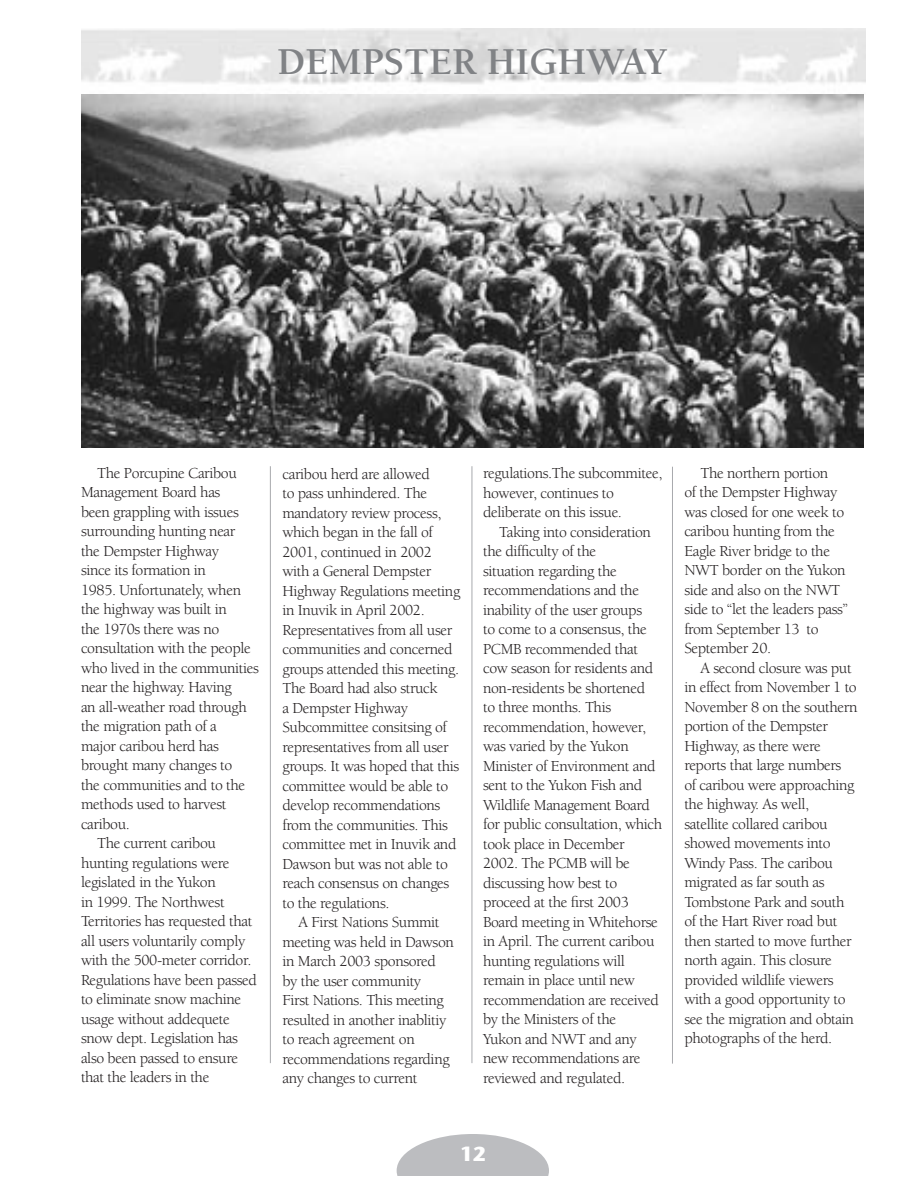
<style>
.page{position:relative;width:918px;height:1188px;background:#fff}
.page>*{position:absolute;margin:0;border:0;box-sizing:border-box;transform-origin:0 0}
.t1{font:700 39px "Berkeley";color:#808285}
.t2{font:700 20.25px "Stone Sans";color:#fff}
.t3{font:15.75px/19.5px "Berkeley";letter-spacing:-.025em;color:#231f20}
</style>
<div class="page">
<svg style="left:397px;top:1134px;width:152px;height:42px"></svg>
<img style="left:81px;top:28px;width:785px;height:57px">
<img style="left:81px;top:94px;width:783px;height:353px">
<hr style="left:270px;top:466px;width:1px;height:597px;background:#a8a9ad">
<hr style="left:472px;top:466px;width:1px;height:597px;background:#a8a9ad">
<hr style="left:672px;top:467px;width:1px;height:597px;background:#a8a9ad">
<h1 class="t1" style="left:277px;top:41px;width:392px">DEMPSTER HIGHWAY</h1>
<p class="t3" style="left:97px;top:464px;width:141px">The Porcupine Caribou</p>
<p class="t3" style="left:81px;top:483px;width:141px">Management Board has</p>
<p class="t3" style="left:81px;top:503px;width:159px">been grappling with issues</p>
<p class="t3" style="left:81px;top:522px;width:156px">surrounding hunting near</p>
<p class="t3" style="left:81px;top:542px;width:140px">the Dempster Highway</p>
<p class="t3" style="left:81px;top:561px;width:126px">since its formation in</p>
<p class="t3" style="left:81px;top:581px;width:162px">1985. Unfortunately, when</p>
<p class="t3" style="left:81px;top:600px;width:148px">the highway was built in</p>
<p class="t3" style="left:81px;top:620px;width:140px">the 1970s there was no</p>
<p class="t3" style="left:81px;top:639px;width:171px">consultation with the people</p>
<p class="t3" style="left:81px;top:659px;width:180px">who lived in the communities</p>
<p class="t3" style="left:81px;top:678px;width:152px">near the highway. Having</p>
<p class="t3" style="left:81px;top:698px;width:167px">an all-weather road through</p>
<p class="t3" style="left:81px;top:717px;width:137px">the migration path of a</p>
<p class="t3" style="left:81px;top:737px;width:140px">major caribou herd has</p>
<p class="t3" style="left:81px;top:756px;width:153px">brought many changes to</p>
<p class="t3" style="left:81px;top:776px;width:166px">the communities and to the</p>
<p class="t3" style="left:81px;top:795px;width:147px">methods used to harvest</p>
<p class="t3" style="left:81px;top:815px;width:50px">caribou.</p>
<p class="t3" style="left:97px;top:834px;width:120px">The current caribou</p>
<p class="t3" style="left:81px;top:854px;width:150px">hunting regulations were</p>
<p class="t3" style="left:81px;top:873px;width:136px">legislated in the Yukon</p>
<p class="t3" style="left:81px;top:893px;width:145px">in 1999. The Northwest</p>
<p class="t3" style="left:81px;top:912px;width:173px">Territories has requested that</p>
<p class="t3" style="left:81px;top:932px;width:166px">all users voluntarily comply</p>
<p class="t3" style="left:81px;top:951px;width:172px">with the 500-meter corridor.</p>
<p class="t3" style="left:81px;top:971px;width:178px">Regulations have been passed</p>
<p class="t3" style="left:81px;top:990px;width:162px">to eliminate snow machine</p>
<p class="t3" style="left:81px;top:1010px;width:150px">usage without addequete</p>
<p class="t3" style="left:81px;top:1029px;width:158px">snow dept. Legislation has</p>
<p class="t3" style="left:81px;top:1049px;width:159px">also been passed to ensure</p>
<p class="t3" style="left:81px;top:1068px;width:130px">that the leaders in the</p>
<p class="t3" style="left:282px;top:464px;width:179px">caribou herd are allowed<br>to pass unhindered. The mandatory review process, which began in the fall of<br>2001, continued in 2002 with a General Dempster<br>Highway Regulations meeting in Inuvik in April 2002.<br>Representatives from all user communities and concerned groups attended this meeting.<br>The Board had also struck<br>a Dempster Highway<br>Subcommittee consitsing of representatives from all user groups. It was hoped that this committee would be able to develop recommendations from the communities. This committee met in Inuvik and<br>Dawson but was not able to reach consensus on changes to the regulations.</p>
<p class="t3" style="left:282px;top:913px;width:173px;text-indent:16px">A First Nations Summit meeting was held in Dawson in March 2003 sponsored by the user community<br>First Nations. This meeting resulted in another inablitiy to reach agreement on recommendations regarding any changes to current</p>
<p class="t3" style="left:483px;top:464px;width:181px">regulations.The subcommitee, however, continues to deliberate on this issue.</p>
<p class="t3" style="left:483px;top:523px;width:181px;text-indent:16px">Taking into consideration the difficulty of the<br>situation regarding the recommendations and the inability of the user groups<br>to come to a consensus, the<br>PCMB recommended that cow season for residents and non-residents be shortened<br>to three months. This recommendation, however, was varied by the Yukon<br>Minister of Environment and sent to the Yukon Fish and<br>Wildlife Management Board for public consultation, which took place in December<br>2002. The PCMB will be discussing how best to proceed at the first 2003<br>Board meeting in Whitehorse in April. The current caribou hunting regulations will remain in place until new recommendation are received by the Ministers of the<br>Yukon and NWT and any new recommendations are reviewed and regulated.</p>
<p class="t3" style="left:684px;top:463px;width:165px;text-indent:16px">The northern portion<br>of the Dempster Highway was closed for one week to caribou hunting from the<br>Eagle River bridge to the<br>NWT border on the Yukon side and also on the NWT side to “let the leaders pass” from September 13 to<br>September 20.</p>
<p class="t3" style="left:684px;top:658px;width:175px;text-indent:16px">A second closure was put in effect from November 1 to<br>November 8 on the southern portion of the Dempster<br>Highway, as there were reports that large numbers<br>of caribou were approaching the highway. As well, satellite collared caribou showed movements into<br>Windy Pass. The caribou migrated as far south as<br>Tombstone Park and south of the Hart River road but then started to move further north again. This closure provided wildlife viewers with a good opportunity to see the migration and obtain photographs of the herd.</p>
<p class="t2" style="left:460px;top:1141px;width:27px">12</p>
</div>
